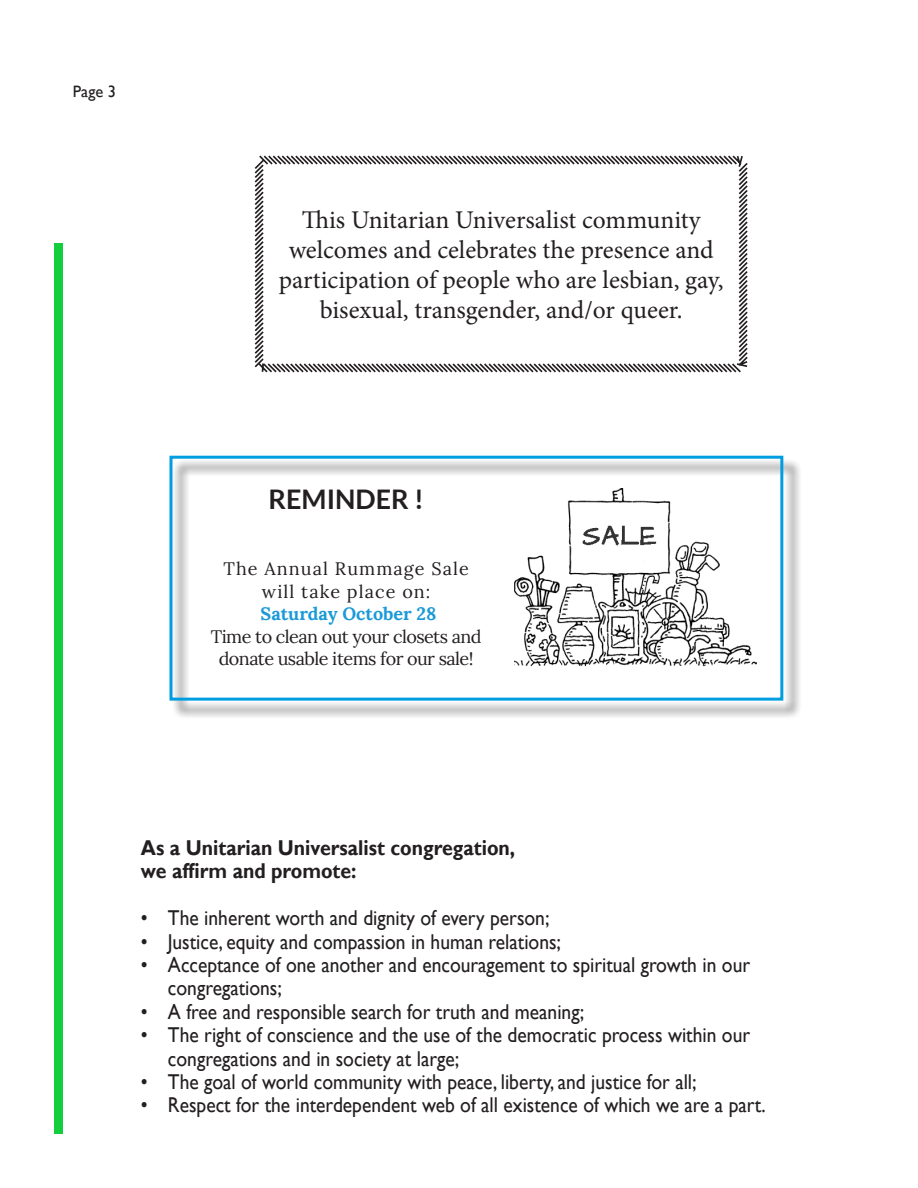
<style>
.page{position:relative;width:918px;height:1188px;background:#fff}
.page>*{position:absolute;margin:0;border:0;box-sizing:border-box;transform-origin:0 0}
.t1{font:700 27px "Lato";color:#231f20}
.t2{font:25.5px/30px "Minion Pro";color:#231f20;text-align:center}
.t3{font:21.45px/23.4px "Gill Sans";color:#231f20;scale:.91 1}
.t4{font:700 21.45px/23.4px "Gill Sans";color:#231f20;scale:.91 1}
.t5{font:18px/22.5px "Lora";letter-spacing:-.03em;color:#231f20;text-align:center}
.t6{font:16.5px "Gill Sans";color:#231f20}
.s1{font-weight:700;color:#1b9ad7}
</style>
<div class="page">
<div style="left:54px;top:243px;width:9px;height:891px;background:#13cf3f"></div>
<svg style="left:254px;top:155px;width:494px;height:218px"></svg>
<div style="left:172px;top:458px;width:630px;height:261px;background:#231f20;opacity:.75"></div>
<div style="left:170px;top:456px;width:613px;height:245px;border:3px solid #009ee1"></div>
<img style="left:514px;top:489px;width:242px;height:177px">
<p class="t6" style="left:73px;top:82px;width:45px">Page 3</p>
<p class="t2" style="left:279px;top:205px;width:446px">This Unitarian Universalist community welcomes and celebrates the presence and participation of people who are lesbian, gay, bisexual, transgender, and/or queer.</p>
<p class="t1" style="left:268px;top:484px;width:157px">REMINDER !</p>
<p class="t5" style="left:211px;top:556px;width:272px">The Annual Rummage Sale will take place on:<br><span class="s1">Saturday October 28<br></span>Time to clean out your closets and donate usable items for our sale!</p>
<p class="t4" style="left:141px;top:837px;width:413px">As a Unitarian Universalist congregation, we affirm and promote:</p>
<p class="t3" style="left:141px;top:907px;width:450px">• The inherent worth and dignity of every person;</p>
<p class="t3" style="left:141px;top:930px;width:463px">• Justice, equity and compassion in human relations;</p>
<p class="t3" style="left:168px;top:953px;width:641px;text-indent:-27px">• Acceptance of one another and encouragement to spiritual growth in our congregations;</p>
<p class="t3" style="left:141px;top:1000px;width:489px">• A free and responsible search for truth and meaning;</p>
<p class="t3" style="left:168px;top:1024px;width:641px;text-indent:-27px">• The right of conscience and the use of the democratic process within our congregations and in society at large;</p>
<p class="t3" style="left:141px;top:1070px;width:612px">• The goal of world community with peace, liberty, and justice for all;</p>
<p class="t3" style="left:141px;top:1094px;width:688px">• Respect for the interdependent web of all existence of which we are a part.</p>
</div>
